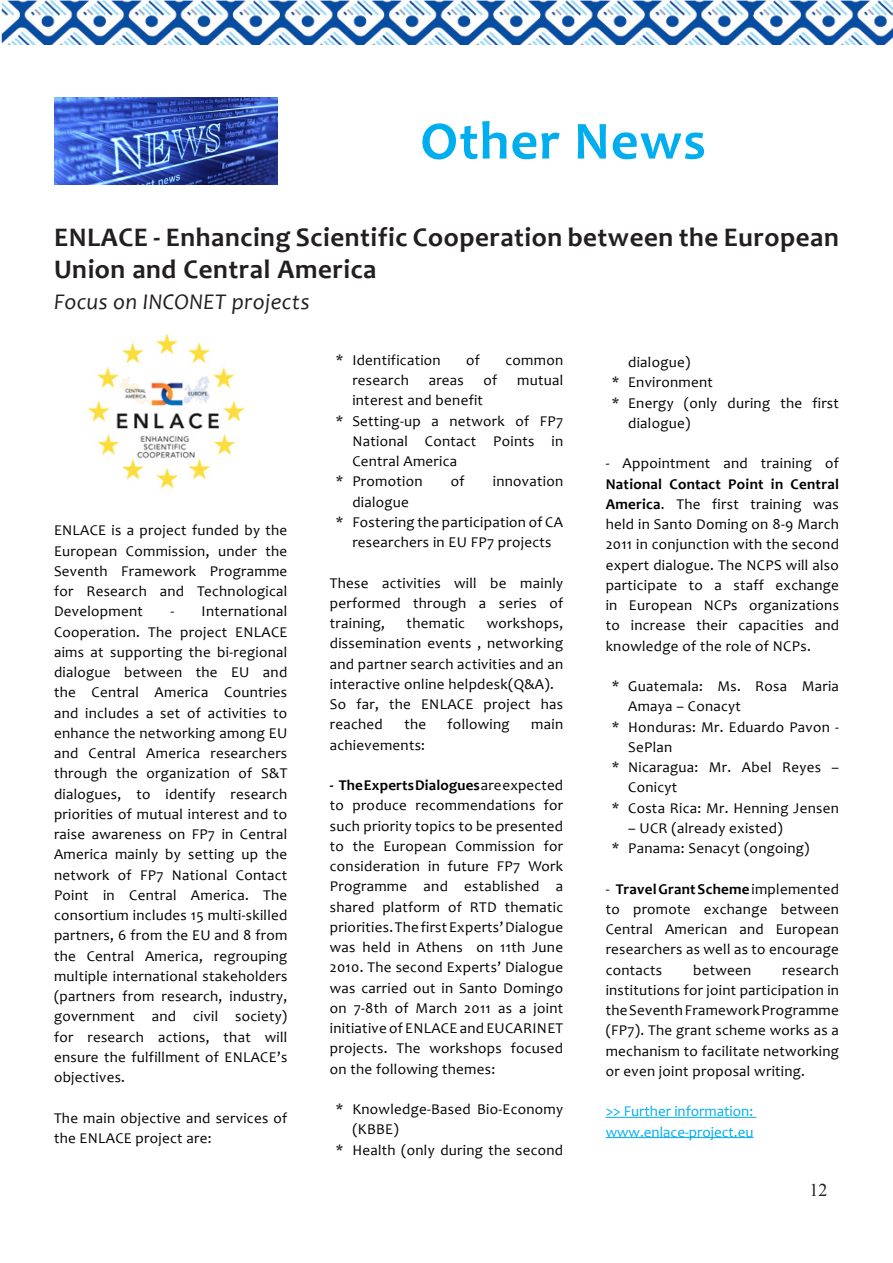
<style>
.page{position:relative;width:893px;height:1263px;background:#fff}
.page>*{position:absolute;margin:0;border:0;box-sizing:border-box;transform-origin:0 0}
.t1{font:700 54px "Candara";letter-spacing:.02em;color:#00aeef}
.t2{font:700 27px/31.5px "Candara";letter-spacing:.02em;color:#231f20}
.t3{font:italic 22.5px "Candara";letter-spacing:.02em;color:#231f20}
.t4{font:18px "Times New Roman";color:#231f20}
.t5{font:15px/20.2px "Candara";letter-spacing:.02em;color:#000;text-align:justify}
.t6{font:15px/20.2px "Candara";color:#00aeef}
.s1{color:#231f20}
.s2{font-weight:700}
</style>
<div class="page">
<img style="left:1px;top:0;width:892px;height:44px">
<hr style="left:606px;top:1117px;width:150px;height:1px;background:#00aeef">
<hr style="left:606px;top:1137px;width:147px;height:1px;background:#00aeef">
<img style="left:54px;top:98px;width:223px;height:86px">
<img style="left:88px;top:335px;width:157px;height:154px">
<h1 class="t1" style="left:420px;top:108px;width:287px">Other News</h1>
<h2 class="t2" style="left:54px;top:222px;width:786px">ENLACE - Enhancing Scientific Cooperation between the European<br>Union and Central America</h2>
<h3 class="t3" style="left:54px;top:288px;width:257px">Focus on INCONET projects</h3>
<p class="t5" style="left:54px;top:520px;width:235px">ENLACE is a project funded by the European Commission, under the Seventh Framework Programme for Research and Technological Development</p>
<p class="t5" style="left:54px;top:601px;width:235px;text-indent:116px">- International Cooperation. The project ENLACE aims at supporting the bi-regional dialogue between the EU and the Central America Countries and includes a set of activities to enhance the networking among EU and Central America researchers through the organization of S&amp;T dialogues, to identify research priorities of mutual interest and to raise awareness on FP7 in Central America mainly by setting up the network of FP7 National Contact Point in Central America. The consortium includes 15 multi-skilled partners, 6 from the EU and 8 from the Central America, regrouping multiple international stakeholders (partners from research, industry, government and civil society) for research actions, that will ensure the fulfillment of ENLACE’s objectives.</p>
<p class="t5" style="left:54px;top:1108px;width:235px">The main objective and services of the ENLACE project are:</p>
<p class="t5" style="left:336px;top:350px;width:106px"><span class="s1">*</span> Identification</p>
<p class="t5" style="left:466px;top:350px;width:15px">of</p>
<p class="t5" style="left:505px;top:350px;width:59px">common</p>
<p class="t5" style="left:352px;top:370px;width:58px">research</p>
<p class="t5" style="left:429px;top:370px;width:37px">areas</p>
<p class="t5" style="left:484px;top:370px;width:15px">of</p>
<p class="t5" style="left:517px;top:370px;width:48px">mutual</p>
<p class="t5" style="left:352px;top:390px;width:132px">interest and benefit</p>
<p class="t5" style="left:336px;top:411px;width:229px"><span class="s1">*</span> Setting-up a network of FP7</p>
<p class="t5" style="left:352px;top:431px;width:212px">National Contact Points in</p>
<p class="t5" style="left:352px;top:451px;width:106px">Central America</p>
<p class="t5" style="left:336px;top:471px;width:88px"><span class="s1">*</span> Promotion</p>
<p class="t5" style="left:451px;top:471px;width:15px">of</p>
<p class="t5" style="left:493px;top:471px;width:72px">innovation</p>
<p class="t5" style="left:352px;top:492px;width:58px">dialogue</p>
<p class="t5" style="left:336px;top:512px;width:229px"><span class="s1">*</span> Fostering the participation of CA</p>
<p class="t5" style="left:352px;top:532px;width:201px">researchers in EU FP7 projects</p>
<p class="t5" style="left:330px;top:573px;width:235px">These activities will be mainly performed through a series of training,</p>
<p class="t5" style="left:330px;top:613px;width:235px;text-align:left;text-indent:157px">workshops, dissemination events , networking and partner search activities and an interactive online helpdesk(Q&amp;A).<br>So far, the ENLACE project has reached</p>
<p class="t5" style="left:407px;top:613px;width:60px">thematic</p>
<p class="t5" style="left:404px;top:714px;width:23px">the</p>
<p class="t5" style="left:448px;top:714px;width:64px">following</p>
<p class="t5" style="left:531px;top:714px;width:33px">main</p>
<p class="t5" style="left:330px;top:735px;width:97px">achievements:</p>
<p class="t5" style="left:330px;top:775px;width:235px"><span class="s2">- The Experts Dialogues</span> are expected to produce recommendations for such priority topics to be presented to the European Commission for consideration in future FP7 Work Programme and established a shared platform of RTD thematic priorities. The first Experts’ Dialogue was held in Athens on 11th June 2010. The second Experts’ Dialogue was carried out in Santo Domingo on 7-8th of March 2011 as a joint initiative of ENLACE and EUCARINET projects. The workshops focused on the following themes:</p>
<p class="t5" style="left:336px;top:1099px;width:229px"><span class="s1">*</span> Knowledge-Based Bio-Economy</p>
<p class="t5" style="left:352px;top:1119px;width:48px">(KBBE)</p>
<p class="t5" style="left:336px;top:1140px;width:229px"><span class="s1">*</span> Health (only during the second</p>
<p class="t5" style="left:628px;top:352px;width:64px">dialogue)</p>
<p class="t5" style="left:612px;top:372px;width:103px"><span class="s1">*</span> Environment</p>
<p class="t5" style="left:612px;top:393px;width:229px"><span class="s1">*</span> Energy (only during the first</p>
<p class="t5" style="left:628px;top:413px;width:64px">dialogue)</p>
<p class="t5" style="left:606px;top:453px;width:235px">- Appointment and training of</p>
<p class="t5" style="left:606px;top:474px;width:235px"><span class="s2">National Contact Point in Central America</span>. The first training was held in Santo Doming on 8-9 March 2011 in conjunction with the second expert dialogue. The NCPS will also participate to a staff exchange in European NCPs organizations to increase their capacities and knowledge of the role of NCPs.</p>
<p class="t5" style="left:612px;top:676px;width:229px"><span class="s1">*</span> Guatemala: Ms. Rosa Maria</p>
<p class="t5" style="left:628px;top:696px;width:114px">Amaya – Conacyt</p>
<p class="t5" style="left:612px;top:717px;width:229px"><span class="s1">*</span> Honduras: Mr. Eduardo Pavon -</p>
<p class="t5" style="left:628px;top:737px;width:46px">SePlan</p>
<p class="t5" style="left:612px;top:757px;width:229px"><span class="s1">*</span> Nicaragua: Mr. Abel Reyes –</p>
<p class="t5" style="left:628px;top:777px;width:50px">Conicyt</p>
<p class="t5" style="left:612px;top:798px;width:229px"><span class="s1">*</span> Costa Rica: Mr. Henning Jensen</p>
<p class="t5" style="left:612px;top:818px;width:199px;text-indent:16px">– UCR (already existed)<br><span class="s1">*</span> Panama: Senacyt (ongoing)</p>
<p class="t5" style="left:606px;top:879px;width:235px">- <span class="s2">Travel Grant Scheme</span> implemented to promote exchange between Central American and European researchers as well as to encourage contacts</p>
<p class="t5" style="left:606px;top:960px;width:235px;text-indent:177px">research institutions for joint participation in the Seventh Framework Programme (FP7). The grant scheme works as a mechanism to facilitate networking or even joint proposal writing.</p>
<p class="t6" style="left:606px;top:1101px;width:149px">&gt;&gt; Further information: www.enlace-project.eu</p>
<p class="t5" style="left:693px;top:960px;width:60px">between</p>
<p class="t4" style="left:809px;top:1178px;width:19px">12</p>
</div>
